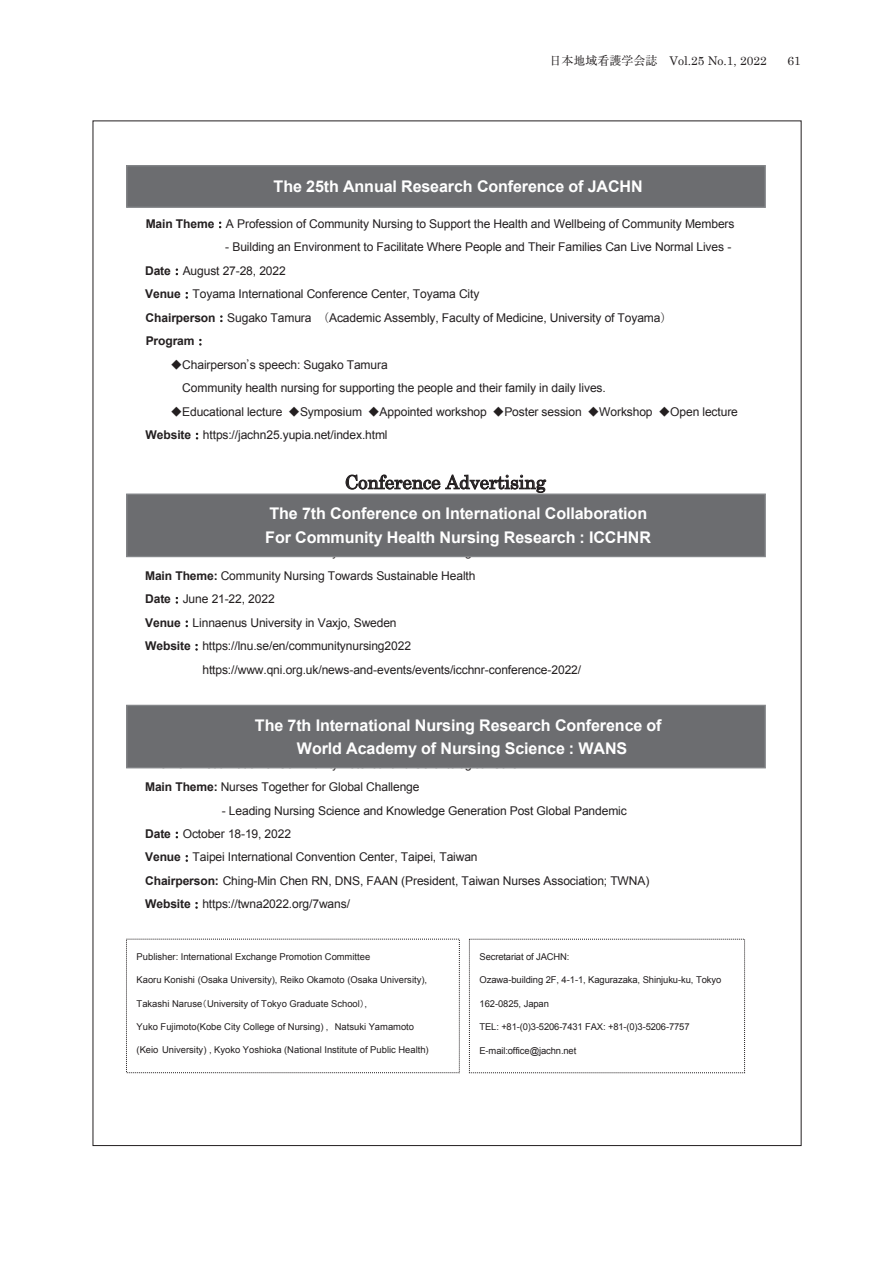
<style>
.page{position:relative;width:893px;height:1263px;background:#fff}
.page>*{position:absolute;margin:0;border:0;box-sizing:border-box;transform-origin:0 0}
.t1{font:18.75px "Century";letter-spacing:-.005em;color:#231f20}
.t2{font:700 16.05px/23.5px "Arial";letter-spacing:-.005em;color:#fff;text-align:center}
.t3{font:12px/23.4px "Arial";letter-spacing:-.01em;color:#231f20}
.t4{font:12px "Century Schoolbook";color:#231f20}
.t5{font:9.45px "Arial";color:#231f20}
.t6{font:9.45px "Arial";letter-spacing:-.02em;color:#231f20}
.s1{font-family:"Ryumin Pr 6"}
.s2{font-weight:700}
.s3{font-family:"MS Mincho"}
.s4{font-family:"MS P Gothic"}
</style>
<div class="page">
<svg style="left:186px;top:292px;width:2px;height:7px"></svg>
<svg style="left:346px;top:474px;width:200px;height:19px"></svg>
<svg style="left:176px;top:597px;width:2px;height:7px"></svg>
<svg style="left:186px;top:855px;width:2px;height:7px"></svg>
<svg style="left:196px;top:902px;width:2px;height:7px"></svg>
<div style="left:127px;top:705px;width:638px;height:63px;background:#6c6d70"></div>
<div style="left:126px;top:705px;width:640px;height:63px;border:1px solid #848689"></div>
<div style="left:127px;top:166px;width:638px;height:41px;background:#6c6d70"></div>
<div style="left:126px;top:165px;width:640px;height:43px;border:1px solid #848689"></div>
<div style="left:127px;top:494px;width:638px;height:62px;background:#6c6d70"></div>
<div style="left:126px;top:493px;width:640px;height:64px;border:1px solid #848689"></div>
<p class="t4" style="left:549px;top:53px;width:219px"><span class="s1">日本地域看護学会誌　</span>Vol.25 No.1, 2022</p>
<p class="t4" style="left:787px;top:53px;width:15px">61</p>
<h2 class="t2" style="left:274px;top:175px;width:371px">The 25th Annual Research Conference of JACHN</h2>
<p class="t3" style="left:146px;top:212px;width:590px"><span class="s2">Main Theme</span><span class="s3">：</span>A Profession of Community Nursing to Support the Health and Wellbeing of Community Members</p>
<p class="t3" style="left:145px;top:236px;width:588px;text-indent:80px">- Building an Environment to Facilitate Where People and Their Families Can Live Normal Lives - <span class="s2">Date</span><span class="s3">：</span>August 27-28, 2022<br><span class="s2">Venue</span><span class="s3">：</span>Toyama International Conference Center, Toyama City<br><span class="s2">Chairperson</span><span class="s3">：</span>Sugako Tamura <span class="s3">（</span>Academic Assembly, Faculty of Medicine, University of Toyama<span class="s3">）<br></span><span class="s2">Program</span><span class="s3">：</span></p>
<p class="t3" style="left:182px;top:353px;width:425px;text-indent:-12px"><span class="s3">◆</span>Chairperson<span class="s3">’</span>s speech: Sugako Tamura<br>Community health nursing for supporting the people and their family in daily lives.</p>
<p class="t3" style="left:146px;top:400px;width:594px;text-indent:25px"><span class="s3">◆</span>Educational lecture <span class="s3">◆</span>Symposium <span class="s3">◆</span>Appointed workshop <span class="s3">◆</span>Poster session <span class="s3">◆</span>Workshop <span class="s3">◆</span>Open lecture<br><span class="s2">Website</span><span class="s3">：</span>https://jachn25.yupia.net/index.html</p>
<h1 class="t1" style="left:345px;top:466px;width:203px">Conference Advertising</h1>
<h2 class="t2" style="left:265px;top:503px;width:387px;text-align:left">The 7th Conference on International Collaboration<br>For Community Health Nursing Research : ICCHNR</h2>
<p class="t3" style="left:145px;top:564px;width:332px"><span class="s2">Main Theme:</span> Community Nursing Towards Sustainable Health</p>
<p class="t3" style="left:145px;top:587px;width:131px"><span class="s2">Date</span><span class="s3">：</span>June 21-22, 2022</p>
<p class="t3" style="left:145px;top:611px;width:253px"><span class="s2">Venue</span><span class="s3">：</span>Linnaenus University in Vaxjo, Sweden</p>
<p class="t3" style="left:145px;top:634px;width:267px"><span class="s2">Website</span><span class="s3">：</span>https://lnu.se/en/communitynursing2022</p>
<p class="t3" style="left:202px;top:658px;width:380px">https://www.qni.org.uk/news-and-events/events/icchnr-conference-2022/</p>
<h2 class="t2" style="left:255px;top:714px;width:408px">The 7th International Nursing Research Conference of<br>World Academy of Nursing Science : WANS</h2>
<p class="t3" style="left:145px;top:775px;width:276px"><span class="s2">Main Theme:</span> Nurses Together for Global Challenge</p>
<p class="t3" style="left:145px;top:799px;width:506px;text-indent:77px">- Leading Nursing Science and Knowledge Generation Post Global Pandemic <span class="s2">Date</span><span class="s3">：</span>October 18-19, 2022<br><span class="s2">Venue</span><span class="s3">：</span>Taipei International Convention Center, Taipei, Taiwan<br><span class="s2">Chairperson:</span> Ching-Min Chen RN, DNS, FAAN (President, Taiwan Nurses Association; TWNA)<br><span class="s2">Website</span><span class="s3">：</span>https://twna2022.org/7wans/</p>
<p class="t5" style="left:137px;top:950px;width:235px">Publisher: International Exchange Promotion Committee</p>
<p class="t5" style="left:137px;top:973px;width:292px">Kaoru Konishi (Osaka University), Reiko Okamoto (Osaka University),</p>
<p class="t5" style="left:137px;top:997px;width:232px">Takashi Naruse<span class="s4">（</span>University of Tokyo Graduate School<span class="s4">）</span>,</p>
<p class="t5" style="left:137px;top:1020px;width:279px">Yuko Fujimoto(Kobe City College of Nursing) , Natsuki Yamamoto</p>
<p class="t5" style="left:137px;top:1044px;width:294px">(Keio University) , Kyoko Yoshioka (National Institute of Public Health)</p>
<p class="t5" style="left:480px;top:950px;width:91px">Secretariat of JACHN:</p>
<p class="t5" style="left:480px;top:974px;width:243px">Ozawa-building 2F, 4-1-1, Kagurazaka, Shinjuku-ku, Tokyo</p>
<p class="t5" style="left:480px;top:997px;width:71px">162-0825, Japan</p>
<p class="t6" style="left:479px;top:1020px;width:212px">TEL: +81-(0)3-5206-7431 FAX: +81-(0)3-5206-7757</p>
<p class="t5" style="left:479px;top:1044px;width:98px">E-mail:office@jachn.net</p>
</div>
